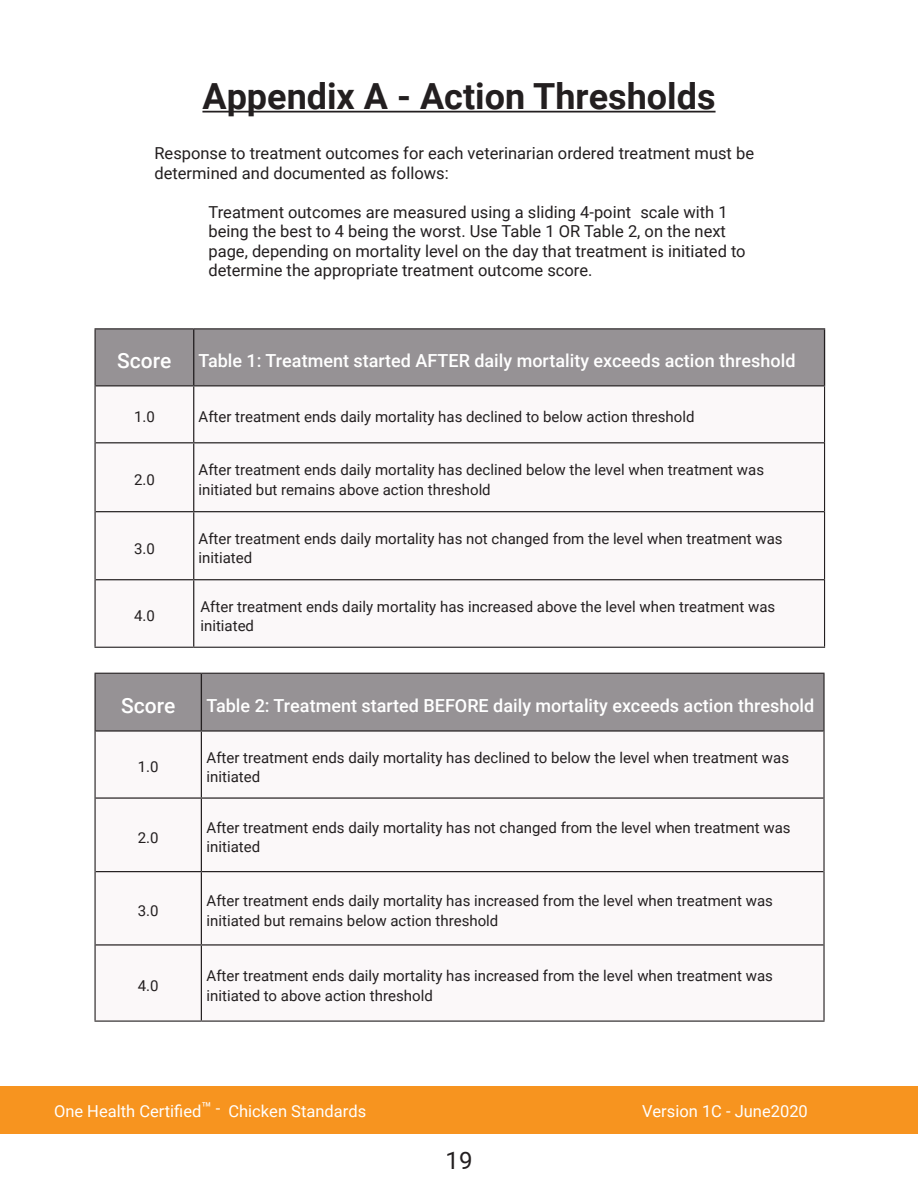
<style>
.page{position:relative;width:918px;height:1188px;background:#fff}
.page>*{position:absolute;margin:0;border:0;box-sizing:border-box;transform-origin:0 0}
.t1{font:700 36px "Roboto";color:#231f20}
.t2{font:24px "Roboto";color:#231f20}
.t3{font:500 21px "Roboto";color:#fff}
.t4{font:500 18px "Roboto";color:#fff}
.t5{font:16.5px/19.5px "Roboto";color:#231f20}
.t6{font:16.5px "Roboto";color:#fff}
.BODY{font:15px/19.5px "Roboto";color:#231f20}
</style>
<div class="page">
<div style="left:0;top:1086px;width:918px;height:48px;background:#f7941f"></div>
<div style="left:96px;top:329px;width:728px;height:56px;background:#969295"></div>
<svg style="left:96px;top:386px;width:728px;height:261px"></svg>
<hr style="left:94px;top:386px;width:2px;height:57px;background:#231f20">
<hr style="left:824px;top:386px;width:1px;height:57px;background:#231f20">
<hr style="left:94px;top:443px;width:2px;height:69px;background:#231f20">
<hr style="left:824px;top:443px;width:1px;height:69px;background:#231f20">
<hr style="left:94px;top:512px;width:2px;height:68px;background:#231f20">
<hr style="left:824px;top:512px;width:1px;height:68px;background:#231f20">
<hr style="left:94px;top:580px;width:2px;height:67px;background:#231f20">
<hr style="left:824px;top:580px;width:1px;height:67px;background:#231f20">
<hr style="left:94px;top:647px;width:100px;height:1px;background:#231f20">
<hr style="left:194px;top:647px;width:631px;height:1px;background:#231f20">
<hr style="left:193px;top:386px;width:1px;height:56px;background:#231f20">
<hr style="left:96px;top:442px;width:98px;height:1px;background:#231f20">
<hr style="left:194px;top:442px;width:630px;height:1px;background:#231f20">
<hr style="left:193px;top:443px;width:1px;height:68px;background:#231f20">
<hr style="left:96px;top:511px;width:98px;height:1px;background:#231f20">
<hr style="left:194px;top:511px;width:630px;height:1px;background:#231f20">
<hr style="left:193px;top:512px;width:1px;height:67px;background:#231f20">
<hr style="left:96px;top:579px;width:98px;height:1px;background:#231f20">
<hr style="left:194px;top:579px;width:630px;height:1px;background:#231f20">
<hr style="left:193px;top:580px;width:1px;height:67px;background:#231f20">
<hr style="left:94px;top:329px;width:2px;height:57px;background:#231f20">
<hr style="left:94px;top:328px;width:100px;height:1px;background:#231f20">
<hr style="left:194px;top:328px;width:631px;height:1px;background:#231f20">
<hr style="left:193px;top:329px;width:1px;height:56px;background:#231f20">
<hr style="left:824px;top:329px;width:1px;height:56px;background:#231f20">
<hr style="left:96px;top:385px;width:98px;height:1px;background:#231f20">
<hr style="left:194px;top:385px;width:631px;height:1px;background:#231f20">
<div style="left:96px;top:674px;width:727px;height:56px;background:#969295"></div>
<svg style="left:96px;top:732px;width:727px;height:289px"></svg>
<hr style="left:94px;top:673px;width:107px;height:1px;background:#231f20">
<hr style="left:94px;top:674px;width:2px;height:57px;background:#231f20">
<hr style="left:201px;top:673px;width:624px;height:1px;background:#231f20">
<hr style="left:823px;top:674px;width:2px;height:57px;background:#231f20">
<hr style="left:94px;top:731px;width:2px;height:67px;background:#231f20">
<hr style="left:823px;top:731px;width:2px;height:67px;background:#231f20">
<hr style="left:94px;top:798px;width:2px;height:74px;background:#231f20">
<hr style="left:823px;top:798px;width:2px;height:74px;background:#231f20">
<hr style="left:94px;top:872px;width:2px;height:73px;background:#231f20">
<hr style="left:823px;top:872px;width:2px;height:73px;background:#231f20">
<hr style="left:94px;top:945px;width:2px;height:76px;background:#231f20">
<hr style="left:823px;top:945px;width:2px;height:76px;background:#231f20">
<hr style="left:94px;top:1021px;width:107px;height:1px;background:#231f20">
<hr style="left:201px;top:1021px;width:624px;height:1px;background:#231f20">
<hr style="left:201px;top:674px;width:1px;height:56px;background:#231f20">
<hr style="left:96px;top:730px;width:105px;height:2px;background:#231f20">
<hr style="left:201px;top:730px;width:622px;height:2px;background:#231f20">
<hr style="left:201px;top:732px;width:1px;height:65px;background:#231f20">
<hr style="left:96px;top:797px;width:105px;height:2px;background:#231f20">
<hr style="left:201px;top:797px;width:622px;height:2px;background:#231f20">
<hr style="left:201px;top:799px;width:1px;height:72px;background:#231f20">
<hr style="left:96px;top:871px;width:105px;height:1px;background:#231f20">
<hr style="left:201px;top:871px;width:622px;height:1px;background:#231f20">
<hr style="left:201px;top:872px;width:1px;height:72px;background:#231f20">
<hr style="left:96px;top:944px;width:105px;height:2px;background:#231f20">
<hr style="left:201px;top:944px;width:622px;height:2px;background:#231f20">
<hr style="left:201px;top:946px;width:1px;height:75px;background:#231f20">
<hr style="left:202px;top:111px;width:514px;height:2px;background:#231f20">
<p class="t1" style="left:202px;top:71px;width:515px">Appendix A - Action Thresholds</p>
<p class="t5" style="left:154px;top:143px;width:601px">Response to treatment outcomes for each veterinarian ordered treatment must be determined and documented as follows:</p>
<p class="t5" style="left:208px;top:202px;width:539px">Treatment outcomes are measured using a sliding 4-point scale with 1 being the best to 4 being the worst. Use Table 1 OR Table 2, on the next page, depending on mortality level on the day that treatment is initiated to determine the appropriate treatment outcome score.</p>
<p class="t3" style="left:117px;top:346px;width:56px">Score</p>
<p class="t4" style="left:199px;top:348px;width:598px">Table 1: Treatment started AFTER daily mortality exceeds action threshold</p>
<p class="BODY" style="left:134px;top:407px;width:22px">1.0</p>
<p class="BODY" style="left:199px;top:407px;width:497px">After treatment ends daily mortality has declined to below action threshold</p>
<p class="BODY" style="left:134px;top:469px;width:22px">2.0</p>
<p class="BODY" style="left:199px;top:460px;width:567px">After treatment ends daily mortality has declined below the level when treatment was initiated but remains above action threshold</p>
<p class="BODY" style="left:134px;top:538px;width:22px">3.0</p>
<p class="BODY" style="left:199px;top:528px;width:586px">After treatment ends daily mortality has not changed from the level when treatment was initiated</p>
<p class="BODY" style="left:134px;top:606px;width:22px">4.0</p>
<p class="BODY" style="left:200px;top:596px;width:576px">After treatment ends daily mortality has increased above the level when treatment was initiated</p>
<p class="t3" style="left:121px;top:691px;width:56px">Score</p>
<p class="t4" style="left:207px;top:693px;width:609px">Table 2: Treatment started BEFORE daily mortality exceeds action threshold</p>
<p class="BODY" style="left:138px;top:757px;width:22px">1.0</p>
<p class="BODY" style="left:207px;top:747px;width:584px">After treatment ends daily mortality has declined to below the level when treatment was initiated</p>
<p class="BODY" style="left:138px;top:827px;width:22px">2.0</p>
<p class="BODY" style="left:207px;top:817px;width:586px">After treatment ends daily mortality has not changed from the level when treatment was initiated</p>
<p class="BODY" style="left:138px;top:901px;width:22px">3.0</p>
<p class="BODY" style="left:207px;top:891px;width:568px">After treatment ends daily mortality has increased from the level when treatment was initiated but remains below action threshold</p>
<p class="BODY" style="left:138px;top:975px;width:22px">4.0</p>
<p class="BODY" style="left:207px;top:965px;width:568px">After treatment ends daily mortality has increased from the level when treatment was initiated to above action threshold</p>
<p class="t6" style="left:54px;top:1099px;width:314px">One Health Certified™ - Chicken Standards</p>
<p class="t6" style="left:642px;top:1099px;width:167px">Version 1C - June2020</p>
<p class="t2" style="left:446px;top:1144px;width:28px">19</p>
</div>
